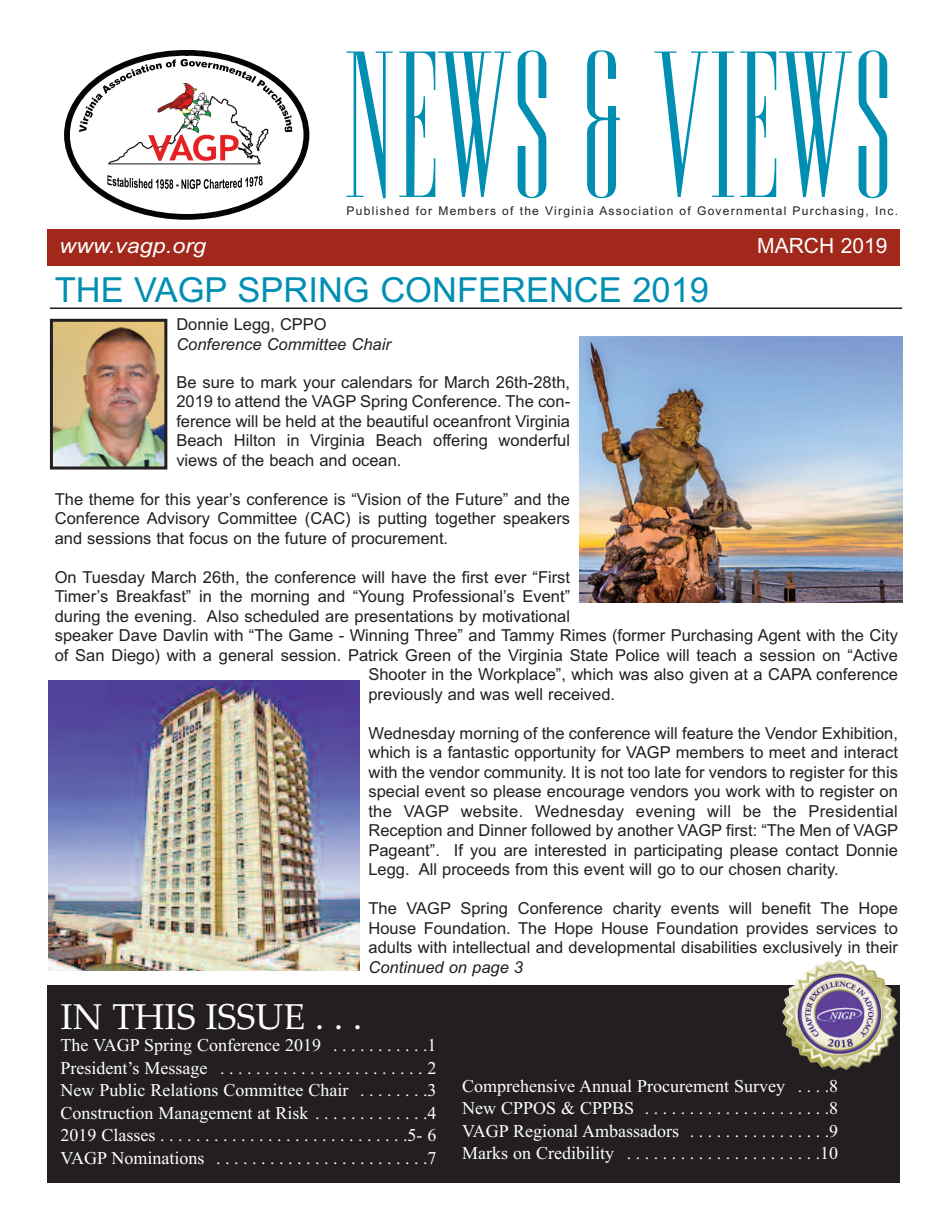
<style>
.page{position:relative;width:945px;height:1215px;background:#fff}
.page>*{position:absolute;margin:0;border:0;box-sizing:border-box;transform-origin:0 0}
.t1{font:187.5px "Edition";color:#008fb3}
.t2{font:36px "Palatino Linotype";color:#fff}
.t3{font:34.5px "Arial";color:#008fb3}
.t4{font:italic 21px "Arial";letter-spacing:.005em;color:#fff;scale:1.1 1}
.t5{font:21px "Arial";color:#fff}
.t6{font:18px/22.5px "Times New Roman";color:#fff;text-align:justify}
.t7{font:16.5px/19.5px "Arial";color:#231f20;text-align:justify}
.t8{font:italic 16.5px "Arial";color:#231f20}
.t9{font:12px "Arial";letter-spacing:.105em;color:#231f20}
</style>
<div class="page">
<div style="left:47px;top:230px;width:853px;height:36px;background:#a1281b"></div>
<div style="left:47px;top:986px;width:853px;height:197px;background:#231f20"></div>
<svg style="left:67px;top:53px;width:239px;height:164px"></svg>
<div style="left:64px;top:50px;width:245px;height:170px;border:6px solid #040503;border-radius:50%"></div>
<svg style="left:79px;top:59px;width:213px;height:73px"></svg>
<svg style="left:107px;top:175px;width:156px;height:14px"></svg>
<img style="left:782px;top:960px;width:115px;height:109px">
<hr style="left:50px;top:307px;width:852px;height:2px;background:#231f20">
<img style="left:54px;top:323px;width:109px;height:143px">
<div style="left:50px;top:319px;width:117px;height:151px;border:3px solid #231f20"></div>
<img style="left:579px;top:337px;width:323px;height:266px">
<img style="left:48px;top:681px;width:311px;height:289px">
<h1 class="t1" style="left:344px;top:23px;width:551px">NEWS &amp; VIEWS</h1>
<p class="t9" style="left:347px;top:204px;width:87px">Published for</p>
<p class="t9" style="left:438px;top:204px;width:77px">Members of</p>
<p class="t9" style="left:520px;top:204px;width:380px">the Virginia Association of Governmental Purchasing, Inc.</p>
<p class="t4" style="left:60px;top:233px;width:135px">www.vagp.org</p>
<p class="t5" style="left:757px;top:233px;width:132px">MARCH 2019</p>
<h3 class="t3" style="left:55px;top:270px;width:656px">THE VAGP SPRING CONFERENCE 2019</h3>
<p class="t7" style="left:176px;top:315px;width:152px">Donnie Legg, CPPO</p>
<p class="t8" style="left:176px;top:335px;width:216px">Conference Committee Chair</p>
<p class="t7" style="left:176px;top:372px;width:395px">Be sure to mark your calendars for March 26th-28th, 2019 to attend the VAGP Spring Conference. The con&shy;ference will be held at the beautiful oceanfront Virginia Beach Hilton in Virginia Beach offering wonderful views of the beach and ocean.</p>
<p class="t7" style="left:55px;top:489px;width:517px">The theme for this year’s conference is “Vision of the Future” and the Conference Advisory Committee (CAC) is putting together speakers and sessions that focus on the future of procurement.</p>
<p class="t7" style="left:55px;top:567px;width:517px">On Tuesday March 26th, the conference will have the first ever “First</p>
<p class="t7" style="left:55px;top:587px;width:517px">Timer’s Breakfast” in the morning and “Young Professional’s Event”</p>
<p class="t7" style="left:55px;top:606px;width:517px">during the evening. Also scheduled are presentations by motivational</p>
<p class="t7" style="left:55px;top:626px;width:845px">speaker Dave Davlin with “The Game - Winning Three” and Tammy Rimes (former Purchasing Agent with the City</p>
<p class="t7" style="left:55px;top:645px;width:845px">of San Diego) with a general session. Patrick Green of the Virginia State Police will teach a session on “Active</p>
<p class="t7" style="left:368px;top:665px;width:531px">Shooter in the Workplace”, which was also given at a CAPA conference</p>
<p class="t7" style="left:368px;top:684px;width:248px">previously and was well received.</p>
<p class="t7" style="left:368px;top:723px;width:531px">Wednesday morning of the conference will feature the Vendor Exhibition, which is a fantastic opportunity for VAGP members to meet and interact with the vendor community. It is not too late for vendors to register for this special event so please encourage vendors you work with to register on the VAGP website. Wednesday evening will be the Presidential Reception and Dinner followed by another VAGP first: “The Men of VAGP Pageant”. If you are interested in participating please contact Donnie Legg. All proceeds from this event will go to our chosen charity.</p>
<p class="t7" style="left:368px;top:899px;width:531px">The VAGP Spring Conference charity events will benefit The Hope House Foundation. The Hope House Foundation provides services to adults with intellectual and developmental disabilities exclusively in their</p>
<p class="t8" style="left:369px;top:957px;width:156px">Continued on page 3</p>
<h2 class="t2" style="left:61px;top:995px;width:303px">IN THIS ISSUE . . .</h2>
<p class="t6" style="left:61px;top:1034px;width:377px">The VAGP Spring Conference 2019 . . . . . . . . . . .1<br>President’s Message . . . . . . . . . . . . . . . . . . . . . . . 2<br>New Public Relations Committee Chair . . . . . . . .3<br>Construction Management at Risk . . . . . . . . . . . . .4<br>2019 Classes . . . . . . . . . . . . . . . . . . . . . . . . . . . .5- 6<br>VAGP Nominations . . . . . . . . . . . . . . . . . . . . . . . .7</p>
<p class="t6" style="left:462px;top:1074px;width:377px">Comprehensive Annual Procurement Survey . . . .8<br>New CPPOS &amp; CPPBS . . . . . . . . . . . . . . . . . . . . .8<br>VAGP Regional Ambassadors . . . . . . . . . . . . . . . .9<br>Marks on Credibility . . . . . . . . . . . . . . . . . . . . . .10</p>
</div>
